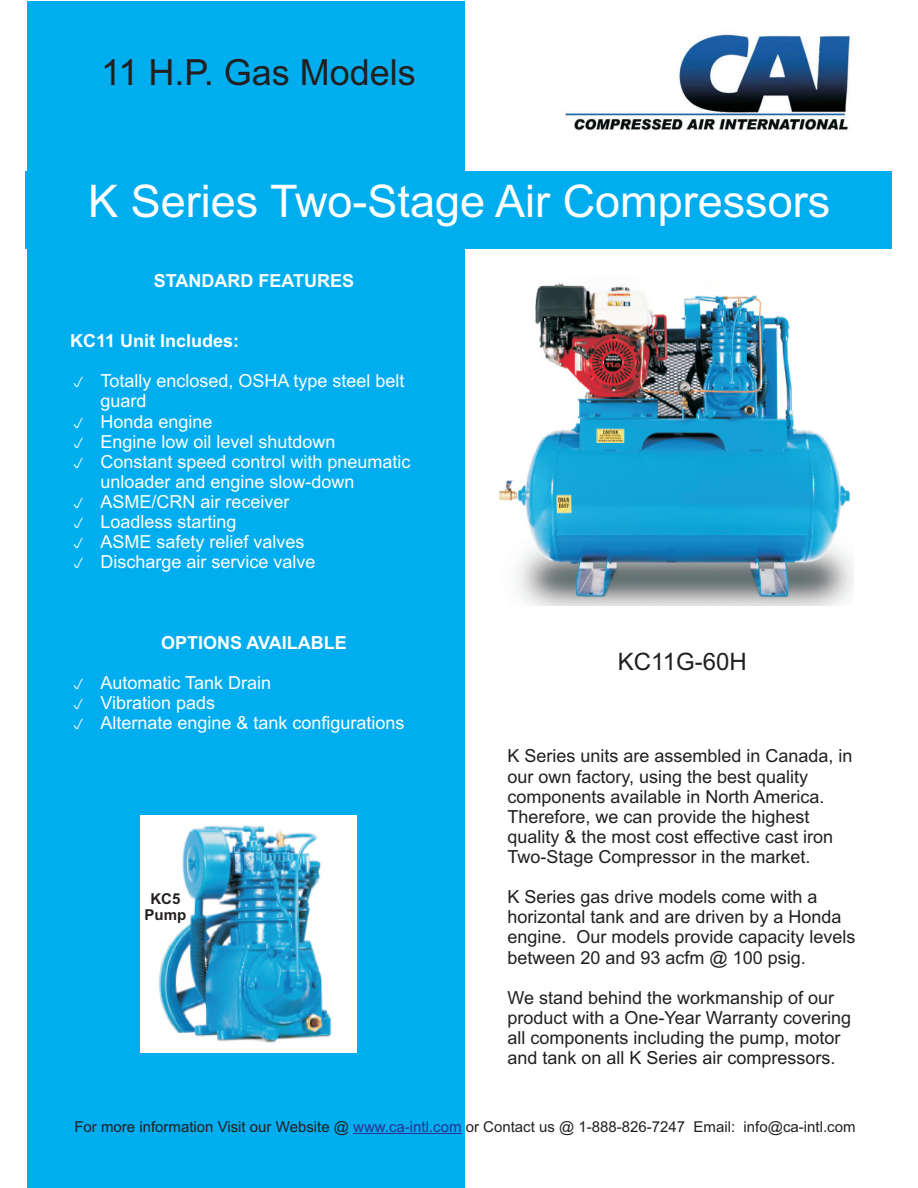
<style>
.page{position:relative;width:918px;height:1188px;background:#fff}
.page>*{position:absolute;margin:0;border:0;box-sizing:border-box;transform-origin:0 0}
.t1{font:45px "Arial";color:#fff}
.t2{font:36px "Arial";color:#231f20}
.t3{font:24px "Arial";color:#231f20}
.t4{font:18px/20.1px "Arial";color:#231f20}
.t5{font:18px/20.1px "Arial";color:#fff}
.t6{font:700 18px "Arial";color:#fff}
.t7{font:15px "Arial";color:#231f20}
.t8{font:700 15px/16.8px "Arial";color:#231f20;text-align:center}
.s1{color:#2d3291}
</style>
<div class="page">
<div style="left:27px;top:1px;width:438px;height:1186px;background:#00aeef"></div>
<div style="left:26px;top:171px;width:866px;height:77px;background:#00aeef"></div>
<img style="left:499px;top:283px;width:354px;height:322px">
<hr style="left:353px;top:1133px;width:109px;height:1px;background:#2d3291">
<img style="left:141px;top:815px;width:216px;height:238px">
<img style="left:565px;top:33px;width:285px;height:98px">
<h2 class="t2" style="left:101px;top:59px;width:316px">11 H.P. Gas Models</h2>
<h1 class="t1" style="left:88px;top:184px;width:743px">K Series Two-Stage Air Compressors</h1>
<p class="t6" style="left:154px;top:274px;width:202px">STANDARD FEATURES</p>
<p class="t6" style="left:70px;top:334px;width:171px">KC11 Unit Includes:</p>
<p class="t5" style="left:100px;top:373px;width:312px">Totally enclosed, OSHA type steel belt guard<br>Honda engine<br>Engine low oil level shutdown<br>Constant speed control with pneumatic unloader and engine slow-down<br>ASME/CRN air receiver<br>Loadless starting<br>ASME safety relief valves<br>Discharge air service valve</p>
<p class="t6" style="left:161px;top:636px;width:187px">OPTIONS AVAILABLE</p>
<p class="t5" style="left:100px;top:674px;width:306px">Automatic Tank Drain<br>Vibration pads<br>Alternate engine &amp; tank configurations</p>
<p class="t8" style="left:145px;top:891px;width:43px">KC5<br>Pump</p>
<h3 class="t3" style="left:618px;top:653px;width:130px">KC11G-60H</h3>
<p class="t4" style="left:507px;top:748px;width:347px">K Series units are assembled in Canada, in our own factory, using the best quality components available in North America.<br>Therefore, we can provide the highest quality &amp; the most cost effective cast iron Two-Stage Compressor in the market.</p>
<p class="t4" style="left:507px;top:889px;width:350px">K Series gas drive models come with a horizontal tank and are driven by a Honda engine. Our models provide capacity levels between 20 and 93 acfm @ 100 psig.</p>
<p class="t4" style="left:507px;top:989px;width:345px">We stand behind the workmanship of our product with a One-Year Warranty covering all components including the pump, motor and tank on all K Series air compressors.</p>
<p class="t7" style="left:74px;top:1121px;width:783px">For more information Visit our Website @ <span class="s1">www.ca-intl.com</span> or Contact us @ 1-888-826-7247 Email: info@ca-intl.com</p>
</div>
